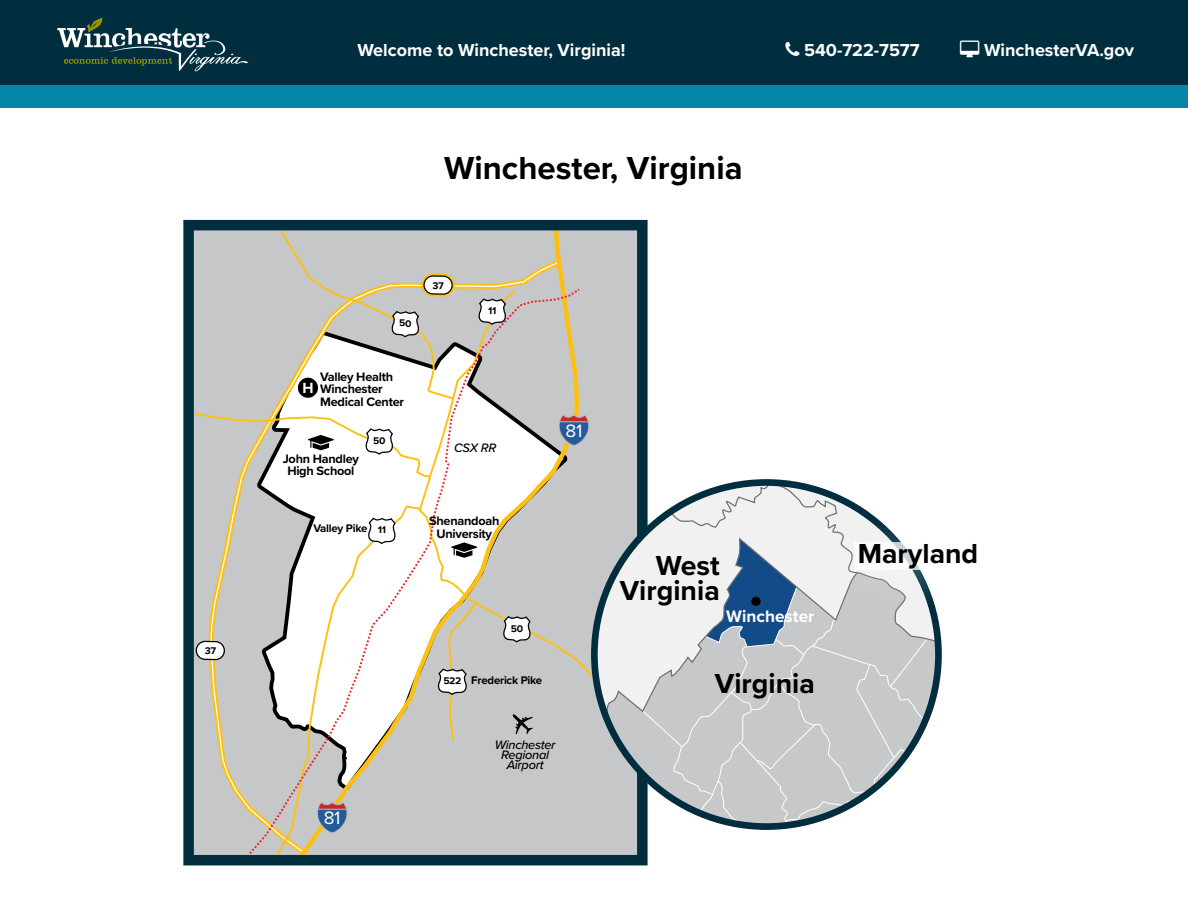
<style>
.page{position:relative;width:1188px;height:918px;background:#fff}
.page>*{position:absolute;margin:0;border:0;box-sizing:border-box;transform-origin:0 0}
.t1{font:700 33px "Proxima Nova";color:#000}
.t2{font:700 28.5px/25.2px "Proxima Nova";color:#000;text-align:right}
.t3{font:18.6px "Proxima Nova";color:#fff}
.t4{font:700 18px "Proxima Nova";color:#fff}
.t5{font:700 17.25px "Proxima Nova";color:#fff}
.t6{font:700 15.3px "Proxima Nova";color:#fff}
.t7{font:700 12.75px/12.8px "Proxima Nova";letter-spacing:-.02em;color:#000;text-align:center}
.t8{font:italic 500 12.75px/10.2px "Proxima Nova";letter-spacing:-.02em;color:#000;text-align:center}
.t9{font:700 11.4px "Proxima Nova";letter-spacing:-.02em;color:#000}
</style>
<div class="page">
<div style="left:189px;top:225px;width:453px;height:635px;background:#c6c7c9"></div>
<svg style="left:196px;top:413px;width:398px;height:317px"></svg>
<svg style="left:249px;top:289px;width:331px;height:565px"></svg>
<div style="left:196px;top:641px;width:28px;height:19px;background:#fff;border-radius:9px"></div>
<div style="left:196px;top:641px;width:29px;height:19px;border:1px solid #000;border-radius:9px"></div>
<svg style="left:558px;top:415px;width:31px;height:31px"></svg>
<svg style="left:317px;top:802px;width:31px;height:32px"></svg>
<svg style="left:513px;top:714px;width:20px;height:20px"></svg>
<svg style="left:451px;top:542px;width:26px;height:16px"></svg>
<div style="left:183px;top:220px;width:465px;height:645px;border:10px solid #012e3f"></div>
<svg style="left:594px;top:482px;width:344px;height:345px"></svg>
<div style="left:751px;top:597px;width:10px;height:9px;background:#000;border-radius:50%"></div>
<svg style="left:830px;top:515px;width:108px;height:94px"></svg>
<div style="left:0;top:0;width:1188px;height:85px;background:#012e3f"></div>
<div style="left:0;top:85px;width:1188px;height:23px;background:#0385a6"></div>
<svg style="left:57px;top:18px;width:192px;height:53px"></svg>
<svg style="left:502px;top:617px;width:29px;height:26px"></svg>
<svg style="left:367px;top:518px;width:29px;height:27px"></svg>
<svg style="left:437px;top:602px;width:39px;height:138px"></svg>
<svg style="left:280px;top:231px;width:235px;height:246px"></svg>
<h3 class="t4" style="left:357px;top:36px;width:269px">Welcome to Winchester, Virginia!</h3>
<h3 class="t4" style="left:804px;top:36px;width:117px">540-722-7577</h3>
<h3 class="t4" style="left:984px;top:36px;width:151px">WinchesterVA.gov</h3>
<h1 class="t1" style="left:444px;top:143px;width:300px">Winchester, Virginia</h1>
<p class="t7" style="left:320px;top:370px;width:85px;text-align:left">Valley Health<br>Winchester<br>Medical Center</p>
<p class="t6" style="left:302px;top:376px;width:13px">H</p>
<p class="t7" style="left:283px;top:452px;width:78px">John Handley<br>High School</p>
<p class="t9" style="left:313px;top:520px;width:56px">Valley Pike</p>
<p class="t8" style="left:454px;top:442px;width:44px">CSX RR</p>
<p class="t7" style="left:429px;top:515px;width:72px">Shenandoah<br>University</p>
<h3 class="t3" style="left:566px;top:417px;width:18px">81</h3>
<h3 class="t3" style="left:324px;top:804px;width:18px">81</h3>
<p class="t9" style="left:471px;top:672px;width:72px">Frederick Pike</p>
<p class="t8" style="left:495px;top:739px;width:62px">Winchester<br>Regional<br>Airport</p>
<h2 class="t2" style="left:620px;top:552px;width:102px">West<br>Virginia</h2>
<h3 class="t5" style="left:726px;top:604px;width:90px">Winchester</h3>
<h2 class="t2" style="left:715px;top:670px;width:102px">Virginia</h2>
<h2 class="t2" style="left:858px;top:540px;width:122px">Maryland</h2>
</div>
